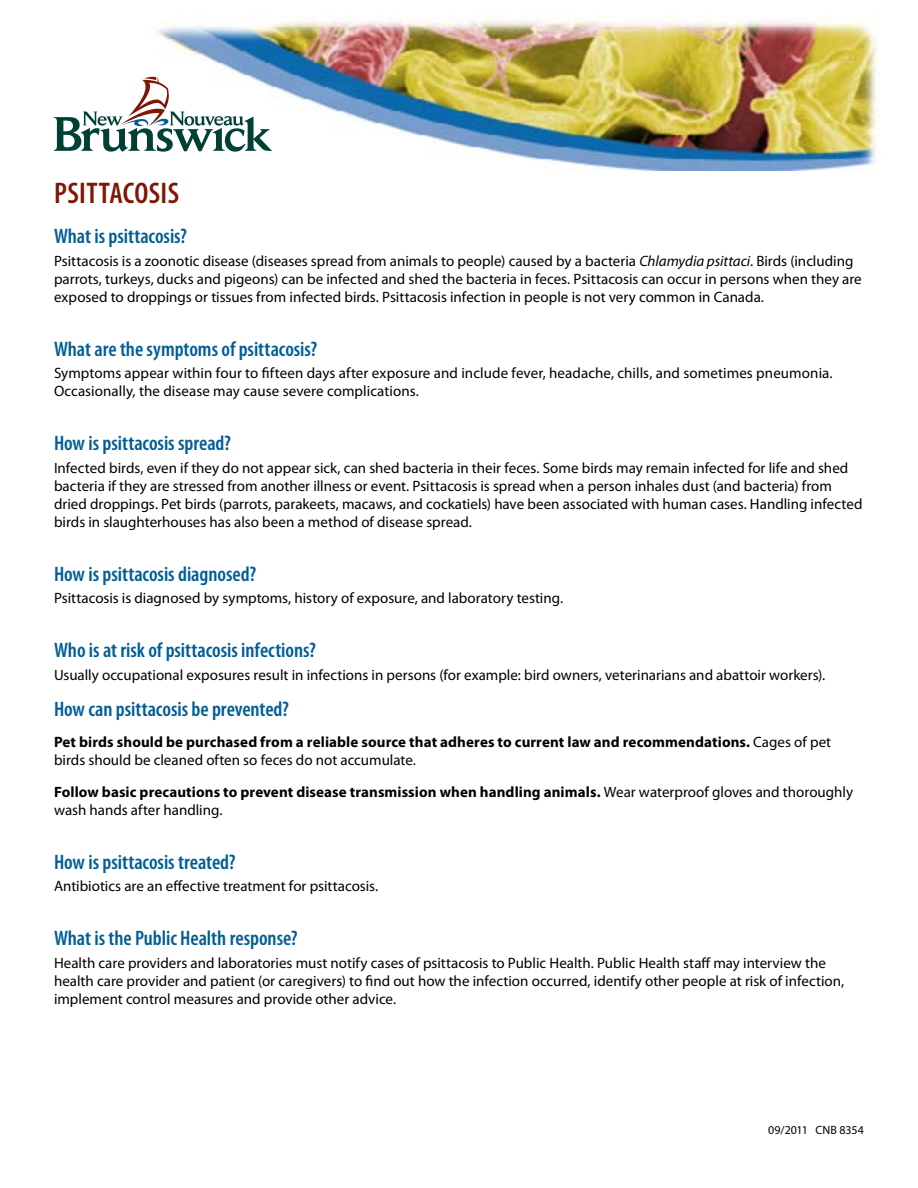
<style>
.page{position:relative;width:918px;height:1188px;background:#fff}
.page>*{position:absolute;margin:0;border:0;box-sizing:border-box;transform-origin:0 0}
.t1{font:600 condensed 30px "Myriad Pro";letter-spacing:.01em;color:#7e1705}
.t2{font:600 condensed 21px "Myriad Pro";color:#005d97}
.t3{font:15px/18px "Myriad Pro";color:#000}
.t4{font:700 15px/18px "Myriad Pro";letter-spacing:.005em;color:#000}
.t5{font:12px "Myriad Pro";letter-spacing:-.005em;color:#000}
.s1{font-style:italic}
.s2{font-weight:400}
</style>
<div class="page">
<img style="left:158px;top:15px;width:720px;height:156px">
<svg style="left:54px;top:76px;width:218px;height:76px"></svg>
<h1 class="t1" style="left:54px;top:176px;width:127px">PSITTACOSIS</h1>
<h2 class="t2" style="left:54px;top:225px;width:135px">What is psittacosis?</h2>
<p class="t3" style="left:54px;top:251px;width:809px">Psittacosis is a zoonotic disease (diseases spread from animals to people) caused by a bacteria <span class="s1">Chlamydia psittaci</span>. Birds (including parrots, turkeys, ducks and pigeons) can be infected and shed the bacteria in feces. Psittacosis can occur in persons when they are exposed to droppings or tissues from infected birds. Psittacosis infection in people is not very common in Canada.</p>
<h2 class="t2" style="left:54px;top:337px;width:265px">What are the symptoms of psittacosis?</h2>
<p class="t3" style="left:54px;top:364px;width:780px">Symptoms appear within four to fifteen days after exposure and include fever, headache, chills, and sometimes pneumonia.<br>Occasionally, the disease may cause severe complications.</p>
<h2 class="t2" style="left:54px;top:432px;width:179px">How is psittacosis spread?</h2>
<p class="t3" style="left:54px;top:458px;width:810px">Infected birds, even if they do not appear sick, can shed bacteria in their feces. Some birds may remain infected for life and shed bacteria if they are stressed from another illness or event. Psittacosis is spread when a person inhales dust (and bacteria) from dried droppings. Pet birds (parrots, parakeets, macaws, and cockatiels) have been associated with human cases. Handling infected birds in slaughterhouses has also been a method of disease spread.</p>
<h2 class="t2" style="left:54px;top:562px;width:204px">How is psittacosis diagnosed?</h2>
<p class="t3" style="left:54px;top:589px;width:511px">Psittacosis is diagnosed by symptoms, history of exposure, and laboratory testing.</p>
<h2 class="t2" style="left:54px;top:639px;width:263px">Who is at risk of psittacosis infections?</h2>
<p class="t3" style="left:54px;top:665px;width:773px">Usually occupational exposures result in infections in persons (for example: bird owners, veterinarians and abattoir workers).</p>
<h2 class="t2" style="left:54px;top:697px;width:237px">How can psittacosis be prevented?</h2>
<p class="t4" style="left:54px;top:732px;width:779px">Pet birds should be purchased from a reliable source that adheres to current law and recommendations. <span class="s2">Cages of pet birds should be cleaned often so feces do not accumulate.</span></p>
<p class="t4" style="left:54px;top:782px;width:801px">Follow basic precautions to prevent disease transmission when handling animals. <span class="s2">Wear waterproof gloves and thoroughly wash hands after handling.</span></p>
<h2 class="t2" style="left:54px;top:850px;width:183px">How is psittacosis treated?</h2>
<p class="t3" style="left:54px;top:877px;width:326px">Antibiotics are an effective treatment for psittacosis.</p>
<h2 class="t2" style="left:54px;top:927px;width:245px">What is the Public Health response?</h2>
<p class="t3" style="left:54px;top:953px;width:792px">Health care providers and laboratories must notify cases of psittacosis to Public Health. Public Health staff may interview the health care provider and patient (or caregivers) to find out how the infection occurred, identify other people at risk of infection, implement control measures and provide other advice.</p>
<p class="t5" style="left:768px;top:1123px;width:97px">09/2011 CNB 8354</p>
</div>
